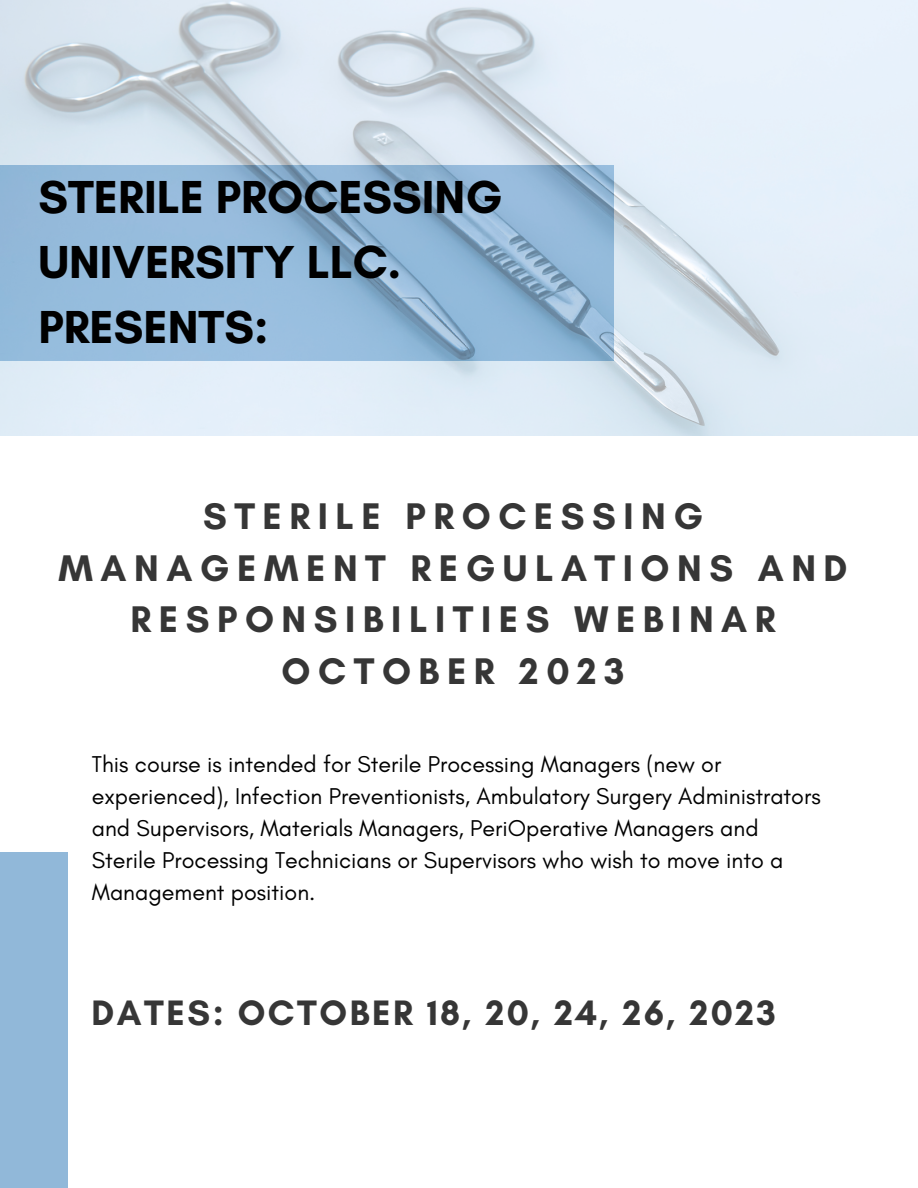
<style>
.page{position:relative;width:918px;height:1188px;background:#fff}
.page>*{position:absolute;margin:0;border:0;box-sizing:border-box;transform-origin:0 0}
.t1{font:700 47.1px/65.2px "Glacial Indifference";color:#000}
.t2{font:700 37.8px/51.8px "Glacial Indifference";letter-spacing:.2em;color:#363636;text-align:center}
.t3{font:700 36px "Glacial Indifference";letter-spacing:.07em;color:#363636}
.t4{font:23.25px/32.1px "Glacial Indifference";color:#000}
</style>
<div class="page">
<div style="left:0;top:853px;width:68px;height:335px;background:#91b8d9"></div>
<img style="left:0;top:0;width:918px;height:435px">
<p class="t1" style="left:38px;top:164px;width:466px">STERILE PROCESSING<br>UNIVERSITY LLC.<br>PRESENTS:</p>
<p class="t2" style="left:59px;top:490px;width:790px">STERILE PROCESSING<br>MANAGEMENT REGULATIONS AND<br>RESPONSIBILITIES WEBINAR</p>
<p class="t2" style="left:282px;top:645px;width:344px">OCTOBER 2023</p>
<p class="t4" style="left:92px;top:748px;width:730px">This course is intended for Sterile Processing Managers (new or experienced), Infection Preventionists, Ambulatory Surgery Administrators and Supervisors, Materials Managers, PeriOperative Managers and Sterile Processing Technicians or Supervisors who wish to move into a Management position.</p>
<p class="t3" style="left:92px;top:991px;width:686px">DATES: OCTOBER 18, 20, 24, 26, 2023</p>
</div>
